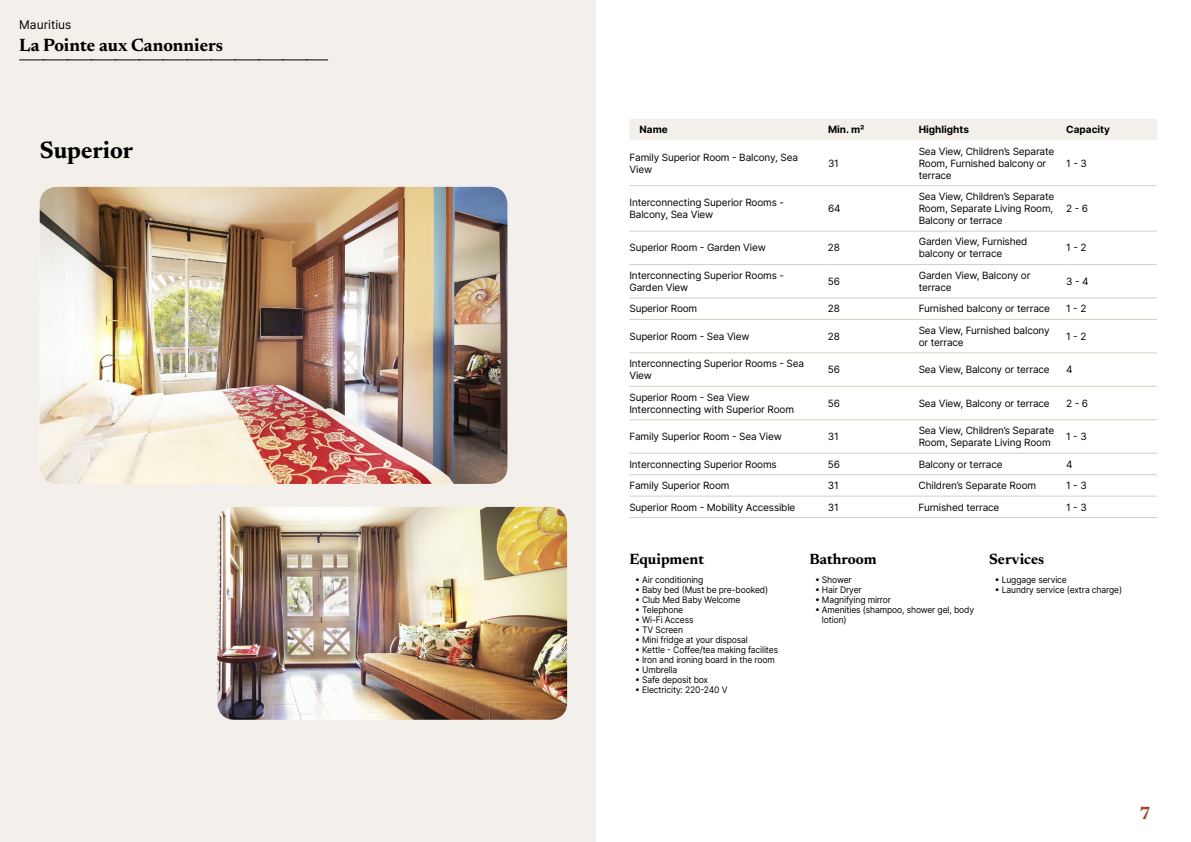
<style>
.page{position:relative;width:1191px;height:842px;background:#fff}
.page>*{position:absolute;margin:0;border:0;box-sizing:border-box;transform-origin:0 0}
.t1{font:700 24px "Newsreader 24 pt";color:#000}
.t2{font:700 18px "Newsreader 24 pt";color:#000}
.t3{font:700 18px "Newsreader 24 pt";color:#9d432c}
.t4{font:700 15px "Newsreader 24 pt";color:#000}
.t5{font:12px "Inter";color:#000}
.t6{font:10px/12px "Inter";letter-spacing:-.015em;color:#000}
.t7{font:700 10px "Inter";color:#000}
.t8{font:9px/10px "Inter";letter-spacing:-.015em;color:#000;scale:.95 1}
</style>
<div class="page">
<div style="left:0;top:0;width:595px;height:842px;background:#f3f0ec"></div>
<img style="left:40px;top:187px;width:467px;height:297px">
<img style="left:217px;top:507px;width:350px;height:213px">
<svg style="left:20px;top:60px;width:308px;height:1px"></svg>
<div style="left:630px;top:119px;width:527px;height:21px;background:#f3f0ec"></div>
<hr style="left:629px;top:185px;width:199px;height:1px;background:#d7cdc1">
<hr style="left:828px;top:185px;width:90px;height:1px;background:#d7cdc1">
<hr style="left:918px;top:185px;width:148px;height:1px;background:#d7cdc1">
<hr style="left:1066px;top:185px;width:91px;height:1px;background:#d7cdc1">
<hr style="left:629px;top:231px;width:199px;height:1px;background:#d7cdc1">
<hr style="left:828px;top:231px;width:90px;height:1px;background:#d7cdc1">
<hr style="left:918px;top:231px;width:148px;height:1px;background:#d7cdc1">
<hr style="left:1066px;top:231px;width:91px;height:1px;background:#d7cdc1">
<hr style="left:629px;top:264px;width:199px;height:1px;background:#d7cdc1">
<hr style="left:828px;top:264px;width:90px;height:1px;background:#d7cdc1">
<hr style="left:918px;top:264px;width:148px;height:1px;background:#d7cdc1">
<hr style="left:1066px;top:264px;width:91px;height:1px;background:#d7cdc1">
<hr style="left:629px;top:297px;width:199px;height:1px;background:#d7cdc1">
<hr style="left:828px;top:297px;width:90px;height:1px;background:#d7cdc1">
<hr style="left:918px;top:297px;width:148px;height:1px;background:#d7cdc1">
<hr style="left:1066px;top:297px;width:91px;height:1px;background:#d7cdc1">
<hr style="left:629px;top:319px;width:199px;height:1px;background:#d7cdc1">
<hr style="left:828px;top:319px;width:90px;height:1px;background:#d7cdc1">
<hr style="left:918px;top:319px;width:148px;height:1px;background:#d7cdc1">
<hr style="left:1066px;top:319px;width:91px;height:1px;background:#d7cdc1">
<hr style="left:629px;top:352px;width:199px;height:1px;background:#d7cdc1">
<hr style="left:828px;top:352px;width:90px;height:1px;background:#d7cdc1">
<hr style="left:918px;top:352px;width:148px;height:1px;background:#d7cdc1">
<hr style="left:1066px;top:352px;width:91px;height:1px;background:#d7cdc1">
<hr style="left:629px;top:386px;width:199px;height:1px;background:#d7cdc1">
<hr style="left:828px;top:386px;width:90px;height:1px;background:#d7cdc1">
<hr style="left:918px;top:386px;width:148px;height:1px;background:#d7cdc1">
<hr style="left:1066px;top:386px;width:91px;height:1px;background:#d7cdc1">
<hr style="left:629px;top:419px;width:199px;height:1px;background:#d7cdc1">
<hr style="left:828px;top:419px;width:90px;height:1px;background:#d7cdc1">
<hr style="left:918px;top:419px;width:148px;height:1px;background:#d7cdc1">
<hr style="left:1066px;top:419px;width:91px;height:1px;background:#d7cdc1">
<hr style="left:629px;top:453px;width:199px;height:1px;background:#d7cdc1">
<hr style="left:828px;top:453px;width:90px;height:1px;background:#d7cdc1">
<hr style="left:918px;top:453px;width:148px;height:1px;background:#d7cdc1">
<hr style="left:1066px;top:453px;width:91px;height:1px;background:#d7cdc1">
<hr style="left:629px;top:474px;width:199px;height:1px;background:#d7cdc1">
<hr style="left:828px;top:474px;width:90px;height:1px;background:#d7cdc1">
<hr style="left:918px;top:474px;width:148px;height:1px;background:#d7cdc1">
<hr style="left:1066px;top:474px;width:91px;height:1px;background:#d7cdc1">
<hr style="left:629px;top:496px;width:199px;height:1px;background:#d7cdc1">
<hr style="left:828px;top:496px;width:90px;height:1px;background:#d7cdc1">
<hr style="left:918px;top:496px;width:148px;height:1px;background:#d7cdc1">
<hr style="left:1066px;top:496px;width:91px;height:1px;background:#d7cdc1">
<hr style="left:629px;top:517px;width:199px;height:1px;background:#d7cdc1">
<hr style="left:828px;top:517px;width:90px;height:1px;background:#d7cdc1">
<hr style="left:918px;top:517px;width:148px;height:1px;background:#d7cdc1">
<hr style="left:1066px;top:517px;width:91px;height:1px;background:#d7cdc1">
<p class="t5" style="left:19px;top:15px;width:54px">Mauritius</p>
<h2 class="t2" style="left:19px;top:32px;width:205px">La Pointe aux Canonniers</h2>
<h1 class="t1" style="left:40px;top:133px;width:95px">Superior</h1>
<p class="t7" style="left:639px;top:122px;width:30px">Name</p>
<p class="t7" style="left:828px;top:122px;width:38px">Min. m²</p>
<p class="t7" style="left:918px;top:122px;width:52px">Highlights</p>
<p class="t7" style="left:1066px;top:122px;width:45px">Capacity</p>
<p class="t6" style="left:629px;top:151px;width:170px">Family Superior Room - Balcony, Sea<br>View</p>
<p class="t6" style="left:828px;top:157px;width:12px">31</p>
<p class="t6" style="left:918px;top:145px;width:137px">Sea View, Children’s Separate<br>Room, Furnished balcony or terrace</p>
<p class="t6" style="left:1066px;top:157px;width:22px">1 - 3</p>
<p class="t6" style="left:629px;top:196px;width:156px">Interconnecting Superior Rooms -<br>Balcony, Sea View</p>
<p class="t6" style="left:828px;top:202px;width:14px">64</p>
<p class="t6" style="left:918px;top:190px;width:137px;text-align:justify">Sea View, Children’s Separate Room, Separate Living Room, Balcony or terrace</p>
<p class="t6" style="left:1066px;top:202px;width:23px">2 - 6</p>
<p class="t6" style="left:629px;top:242px;width:138px">Superior Room - Garden View</p>
<p class="t6" style="left:828px;top:242px;width:14px">28</p>
<p class="t6" style="left:918px;top:236px;width:110px">Garden View, Furnished balcony or terrace</p>
<p class="t6" style="left:1066px;top:242px;width:22px">1 - 2</p>
<p class="t6" style="left:629px;top:269px;width:156px">Interconnecting Superior Rooms -<br>Garden View</p>
<p class="t6" style="left:828px;top:275px;width:14px">56</p>
<p class="t6" style="left:918px;top:269px;width:113px">Garden View, Balcony or terrace</p>
<p class="t6" style="left:1066px;top:275px;width:24px">3 - 4</p>
<p class="t6" style="left:629px;top:302px;width:69px">Superior Room</p>
<p class="t6" style="left:828px;top:302px;width:14px">28</p>
<p class="t6" style="left:918px;top:302px;width:133px">Furnished balcony or terrace</p>
<p class="t6" style="left:1066px;top:302px;width:22px">1 - 2</p>
<p class="t6" style="left:629px;top:330px;width:122px">Superior Room - Sea View</p>
<p class="t6" style="left:828px;top:330px;width:14px">28</p>
<p class="t6" style="left:918px;top:324px;width:132px">Sea View, Furnished balcony or terrace</p>
<p class="t6" style="left:1066px;top:330px;width:22px">1 - 2</p>
<p class="t6" style="left:629px;top:357px;width:176px">Interconnecting Superior Rooms - Sea<br>View</p>
<p class="t6" style="left:828px;top:363px;width:14px">56</p>
<p class="t6" style="left:918px;top:363px;width:133px">Sea View, Balcony or terrace</p>
<p class="t6" style="left:1066px;top:363px;width:8px">4</p>
<p class="t6" style="left:629px;top:391px;width:166px">Superior Room - Sea View<br>Interconnecting with Superior Room</p>
<p class="t6" style="left:828px;top:397px;width:14px">56</p>
<p class="t6" style="left:918px;top:397px;width:133px">Sea View, Balcony or terrace</p>
<p class="t6" style="left:1066px;top:397px;width:23px">2 - 6</p>
<p class="t6" style="left:629px;top:430px;width:154px">Family Superior Room - Sea View</p>
<p class="t6" style="left:828px;top:430px;width:12px">31</p>
<p class="t6" style="left:918px;top:424px;width:137px">Sea View, Children’s Separate<br>Room, Separate Living Room</p>
<p class="t6" style="left:1066px;top:430px;width:22px">1 - 3</p>
<p class="t6" style="left:629px;top:458px;width:149px">Interconnecting Superior Rooms</p>
<p class="t6" style="left:828px;top:458px;width:14px">56</p>
<p class="t6" style="left:918px;top:458px;width:85px">Balcony or terrace</p>
<p class="t6" style="left:1066px;top:458px;width:8px">4</p>
<p class="t6" style="left:629px;top:479px;width:102px">Family Superior Room</p>
<p class="t6" style="left:828px;top:479px;width:12px">31</p>
<p class="t6" style="left:918px;top:479px;width:119px">Children’s Separate Room</p>
<p class="t6" style="left:1066px;top:479px;width:22px">1 - 3</p>
<p class="t6" style="left:629px;top:501px;width:167px">Superior Room - Mobility Accessible</p>
<p class="t6" style="left:828px;top:501px;width:12px">31</p>
<p class="t6" style="left:918px;top:501px;width:82px">Furnished terrace</p>
<p class="t6" style="left:1066px;top:501px;width:22px">1 - 3</p>
<h3 class="t4" style="left:629px;top:549px;width:76px">Equipment</h3>
<p class="t8" style="left:635px;top:574px;width:73px">• Air conditioning</p>
<p class="t8" style="left:635px;top:584px;width:141px">• Baby bed (Must be pre-booked)</p>
<p class="t8" style="left:635px;top:594px;width:112px">• Club Med Baby Welcome</p>
<p class="t8" style="left:635px;top:604px;width:52px">• Telephone</p>
<p class="t8" style="left:635px;top:614px;width:63px">• Wi-Fi Access</p>
<p class="t8" style="left:635px;top:624px;width:52px">• TV Screen</p>
<p class="t8" style="left:635px;top:634px;width:120px">• Mini fridge at your disposal</p>
<p class="t8" style="left:635px;top:644px;width:152px">• Kettle - Coffee/tea making facilites</p>
<p class="t8" style="left:635px;top:654px;width:148px">• Iron and ironing board in the room</p>
<p class="t8" style="left:635px;top:664px;width:46px">• Umbrella</p>
<p class="t8" style="left:635px;top:674px;width:78px">• Safe deposit box</p>
<p class="t8" style="left:635px;top:684px;width:99px">• Electricity: 220-240 V</p>
<h3 class="t4" style="left:809px;top:549px;width:69px">Bathroom</h3>
<p class="t8" style="left:815px;top:574px;width:40px">• Shower</p>
<p class="t8" style="left:815px;top:584px;width:51px">• Hair Dryer</p>
<p class="t8" style="left:815px;top:594px;width:82px">• Magnifying mirror</p>
<p class="t8" style="left:822px;top:604px;width:162px;text-indent:-7px">• Amenities (shampoo, shower gel, body lotion)</p>
<h3 class="t4" style="left:989px;top:549px;width:57px">Services</h3>
<p class="t8" style="left:994px;top:574px;width:77px">• Luggage service</p>
<p class="t8" style="left:994px;top:584px;width:136px">• Laundry service (extra charge)</p>
<h2 class="t3" style="left:1139px;top:800px;width:13px">7</h2>
</div>
